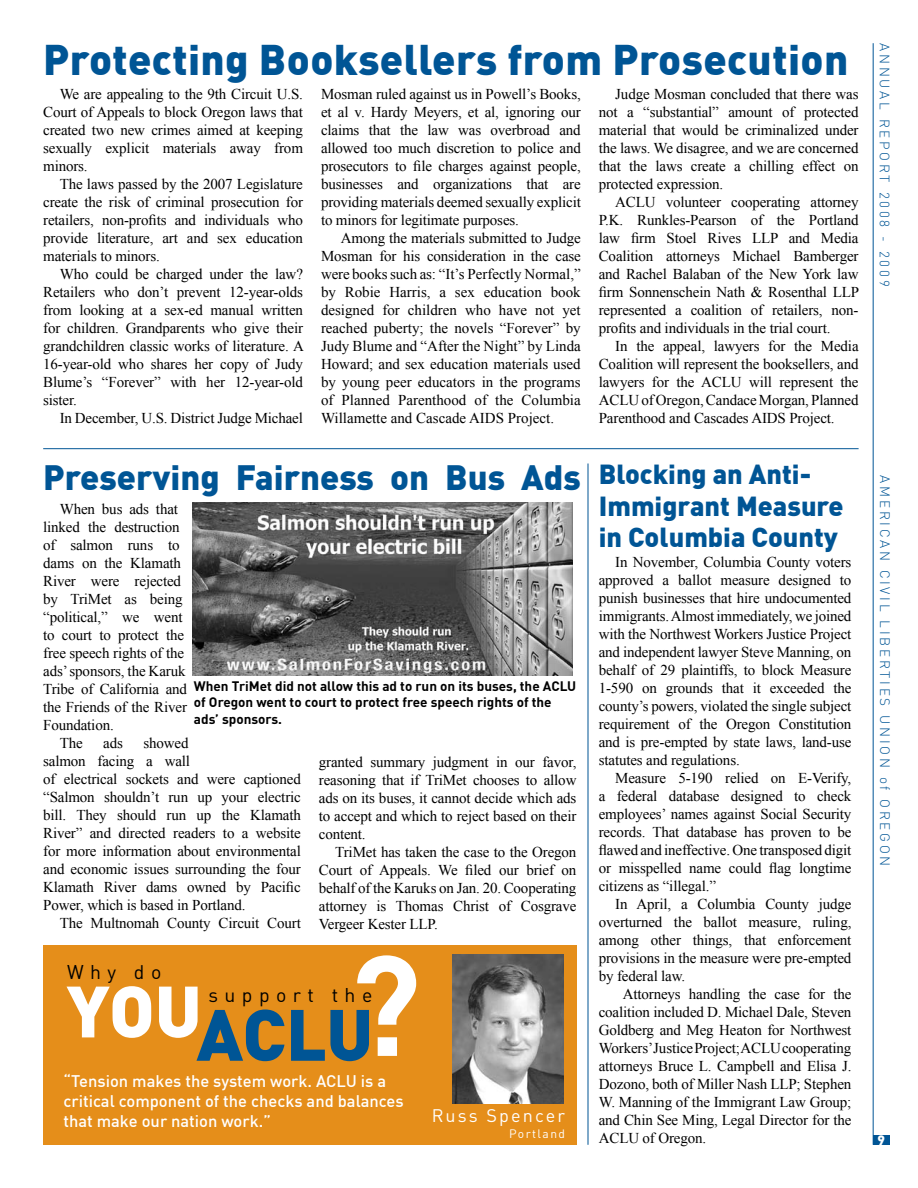
<style>
.page{position:relative;width:918px;height:1188px;background:#fff}
.page>*{position:absolute;margin:0;border:0;box-sizing:border-box;transform-origin:0 0}
.t1{font:900 71.4px "DIN";letter-spacing:-.01em;color:#005595}
.t2{font:900 42px "DIN";letter-spacing:.01em;color:#005595}
.t3{font:900 34.5px "DIN";color:#005595}
.t4{font:900 27px/31.5px "DIN";color:#005595}
.t5{font:19.5px "DIN";letter-spacing:.33em;color:#000}
.t6{font:18px "DIN";letter-spacing:.12em;color:#fff}
.t7{font:500 16.5px/19.8px "DIN";color:#fff}
.t8{font:15px/18px "Times New Roman";letter-spacing:-.01em;color:#000;text-align:justify}
.t9{font:700 13.5px/16.2px "DIN";color:#000}
.t10{font:300 13.5px "DIN";letter-spacing:.2em;color:#005595}
.t11{font:900 13.5px "DIN";color:#fff}
.t12{font:12px "DIN";letter-spacing:.12em;color:#fff}
.s1{font-weight:700;font-size:139.95px;color:#fff}
</style>
<div class="page">
<hr style="left:873px;top:43px;width:1px;height:1102px;background:#005595">
<div style="left:873px;top:1135px;width:17px;height:10px;background:#005595"></div>
<img style="left:193px;top:503px;width:380px;height:172px">
<div style="left:43px;top:945px;width:533px;height:200px;background:#e58e1a"></div>
<img style="left:453px;top:954px;width:111px;height:150px">
<hr style="left:43px;top:448px;width:816px;height:1px;background:#005595">
<hr style="left:588px;top:464px;width:1px;height:681px;background:#005595">
<h2 class="t2" style="left:43px;top:32px;width:807px">Protecting Booksellers from Prosecution</h2>
<p class="t8" style="left:43px;top:85px;width:261px;text-indent:16px">We are appealing to the 9th Circuit U.S.<br>Court of Appeals to block Oregon laws that created two new crimes aimed at keeping sexually explicit materials away from minors.</p>
<p class="t8" style="left:43px;top:175px;width:261px;text-indent:16px">The laws passed by the 2007 Legislature create the risk of criminal prosecution for retailers, non-profits and individuals who provide literature, art and sex education materials to minors.</p>
<p class="t8" style="left:43px;top:265px;width:262px;text-indent:16px">Who could be charged under the law?<br>Retailers who don’t prevent 12-year-olds from looking at a sex-ed manual written for children. Grandparents who give their grandchildren classic works of literature. A 16-year-old who shares her copy of Judy Blume’s “Forever” with her 12-year-old sister.</p>
<p class="t8" style="left:60px;top:409px;width:245px">In December, U.S. District Judge Michael</p>
<p class="t8" style="left:321px;top:85px;width:261px">Mosman ruled against us in Powell’s Books, et al v. Hardy Meyers, et al, ignoring our claims that the law was overbroad and allowed too much discretion to police and prosecutors to file charges against people, businesses and organizations that are providing materials deemed sexually explicit to minors for legitimate purposes.</p>
<p class="t8" style="left:321px;top:229px;width:261px;text-indent:20px">Among the materials submitted to Judge Mosman for his consideration in the case were books such as: “It’s Perfectly Normal,” by Robie Harris, a sex education book designed for children who have not yet reached puberty; the novels “Forever” by Judy Blume and “After the Night” by Linda Howard; and sex education materials used by young peer educators in the programs of Planned Parenthood of the Columbia Willamette and Cascade AIDS Project.</p>
<h3 class="t3" style="left:43px;top:454px;width:539px">Preserving Fairness on Bus Ads</h3>
<p class="t8" style="left:60px;top:499px;width:120px">When bus ads that</p>
<p class="t8" style="left:43px;top:517px;width:138px">linked the destruction</p>
<p class="t8" style="left:43px;top:535px;width:138px">of salmon runs to</p>
<p class="t8" style="left:43px;top:553px;width:139px">dams on the Klamath</p>
<p class="t8" style="left:43px;top:571px;width:139px">River were rejected</p>
<p class="t8" style="left:43px;top:589px;width:141px">by TriMet as being</p>
<p class="t8" style="left:43px;top:607px;width:141px">“political,” we went</p>
<p class="t8" style="left:43px;top:625px;width:142px">to court to protect the</p>
<p class="t8" style="left:43px;top:643px;width:142px">free speech rights of the</p>
<p class="t8" style="left:43px;top:661px;width:144px">ads’ sponsors, the Karuk</p>
<p class="t8" style="left:43px;top:679px;width:145px">Tribe of California and</p>
<p class="t8" style="left:43px;top:697px;width:145px">the Friends of the River</p>
<p class="t8" style="left:43px;top:715px;width:72px">Foundation.</p>
<p class="t8" style="left:60px;top:733px;width:25px">The</p>
<p class="t8" style="left:103px;top:733px;width:21px">ads</p>
<p class="t9" style="left:194px;top:678px;width:384px">When TriMet did not allow this ad to run on its buses, the ACLU of Oregon went to court to protect free speech rights of the ads’ sponsors.</p>
<p class="t8" style="left:43px;top:733px;width:259px;text-align:left;text-indent:100px">showed<br>salmon facing a wall<br>of electrical sockets and were captioned “Salmon shouldn’t run up your electric bill. They should run up the Klamath River” and directed readers to a website for more information about environmental and economic issues surrounding the four Klamath River dams owned by Pacific Power, which is based in Portland.</p>
<p class="t8" style="left:60px;top:913px;width:243px">The Multnomah County Circuit Court</p>
<p class="t8" style="left:319px;top:753px;width:259px">granted summary judgment in our favor, reasoning that if TriMet chooses to allow ads on its buses, it cannot decide which ads to accept and which to reject based on their content.</p>
<p class="t8" style="left:319px;top:843px;width:259px;text-indent:16px">TriMet has taken the case to the Oregon Court of Appeals. We filed our brief on behalf of the Karuks on Jan. 20. Cooperating attorney is Thomas Christ of Cosgrave Vergeer Kester LLP.</p>
<h1 class="t1" style="left:67px;top:987px;width:356px"><sup>YOU</sup>ACLU<span class="s1">?</span></h1>
<h3 class="t5" style="left:67px;top:960px;width:96px">Why do</h3>
<h3 class="t5" style="left:208px;top:983px;width:165px">support the</h3>
<p class="t7" style="left:63px;top:1071px;width:342px">“Tension makes the system work. ACLU is a critical component of the checks and balances that make our nation work.”</p>
<p class="t6" style="left:432px;top:1104px;width:135px">Russ Spencer</p>
<p class="t12" style="left:509px;top:1126px;width:58px">Portland</p>
<p class="t8" style="left:599px;top:85px;width:261px;text-indent:16px">Judge Mosman concluded that there was not a “substantial” amount of protected material that would be criminalized under the laws. We disagree, and we are concerned that the laws create a chilling effect on protected expression.</p>
<p class="t8" style="left:599px;top:193px;width:262px;text-indent:16px">ACLU volunteer cooperating attorney P.K. Runkles-Pearson of the Portland law firm Stoel Rives LLP and Media Coalition attorneys Michael Bamberger and Rachel Balaban of the New York law firm Sonnenschein Nath &amp; Rosenthal LLP represented a coalition of retailers, non&shy;profits and individuals in the trial court.</p>
<p class="t8" style="left:599px;top:337px;width:261px;text-indent:16px">In the appeal, lawyers for the Media Coalition will represent the booksellers, and lawyers for the ACLU will represent the ACLU of Oregon, Candace Morgan, Planned Parenthood and Cascades AIDS Project.</p>
<h3 class="t4" style="left:599px;top:457px;width:246px">Blocking an Anti-<br>Immigrant Measure in Columbia County</h3>
<p class="t8" style="left:599px;top:553px;width:254px;text-indent:16px">In November, Columbia County voters approved a ballot measure designed to punish businesses that hire undocumented immigrants. Almost immediately, we joined with the Northwest Workers Justice Project and independent lawyer Steve Manning, on behalf of 29 plaintiffs, to block Measure 1-590 on grounds that it exceeded the county’s powers, violated the single subject requirement of the Oregon Constitution and is pre-empted by state laws, land-use statutes and regulations.</p>
<p class="t8" style="left:599px;top:769px;width:254px;text-indent:16px">Measure 5-190 relied on E-Verify, a federal database designed to check employees’ names against Social Security records. That database has proven to be flawed and ineffective. One transposed digit or misspelled name could flag longtime citizens as “illegal.”</p>
<p class="t8" style="left:599px;top:895px;width:254px;text-indent:16px">In April, a Columbia County judge overturned the ballot measure, ruling, among other things, that enforcement provisions in the measure were pre-empted by federal law.</p>
<p class="t8" style="left:599px;top:985px;width:254px;text-indent:24px">Attorneys handling the case for the coalition included D. Michael Dale, Steven Goldberg and Meg Heaton for Northwest Workers’ Justice Project; ACLU cooperating attorneys Bruce L. Campbell and Elisa J.<br>Dozono, both of Miller Nash LLP; Stephen W. Manning of the Immigrant Law Group; and Chin See Ming, Legal Director for the ACLU of Oregon.</p>
<p class="t10" style="left:893px;top:43px;width:245px;rotate:90deg">ANNUAL REPORT 2008 - 2009</p>
<p class="t10" style="left:893px;top:475px;width:392px;rotate:90deg">AMERICAN CIVIL LIBERTIES UNION of OREGON</p>
<p class="t11" style="left:878px;top:1131px;width:9px">9</p>
</div>
